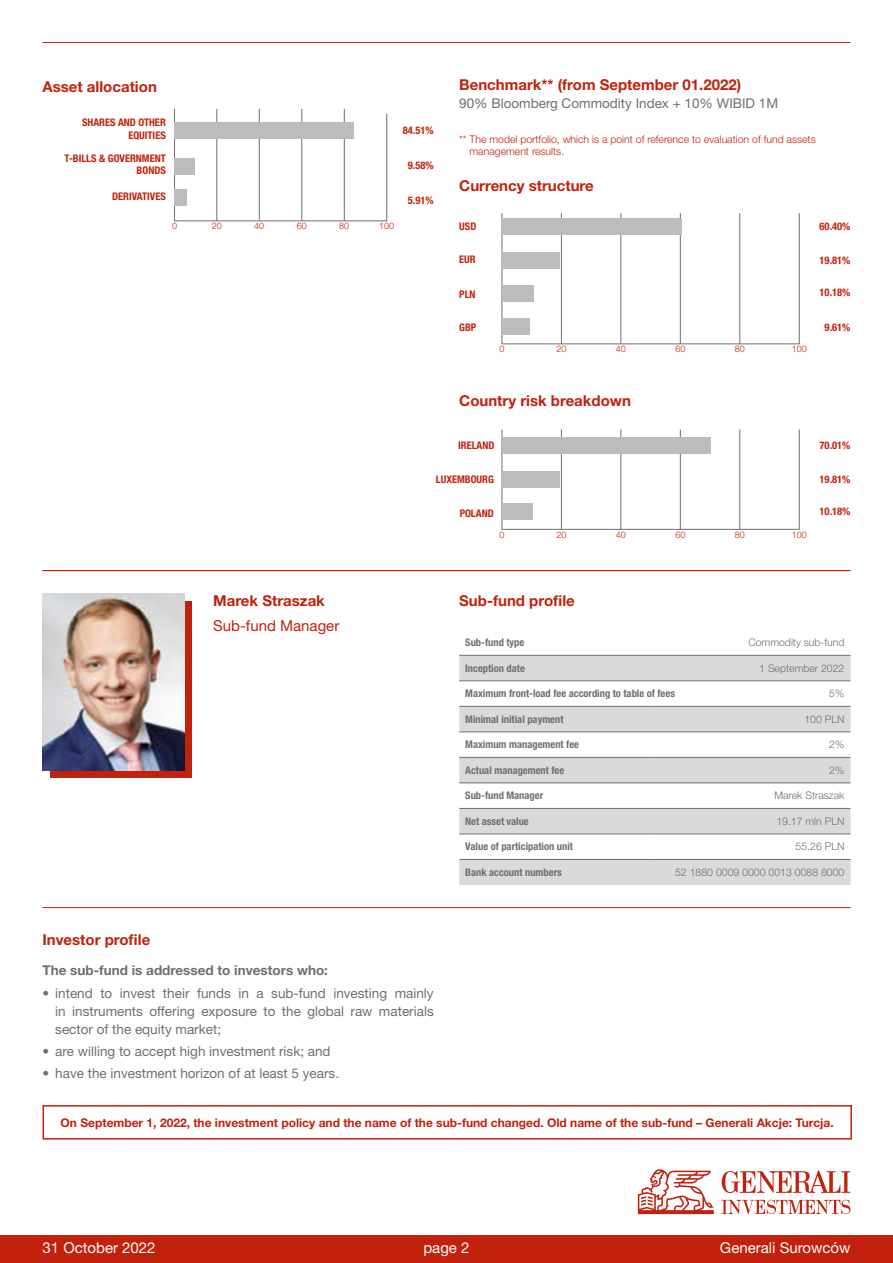
<style>
.page{position:relative;width:893px;height:1263px;background:#fff}
.page>*{position:absolute;margin:0;border:0;box-sizing:border-box;transform-origin:0 0}
.t1{font:700 15px "Helvetica Neue LT Pro";color:#c1210d}
.t2{font:15px "Helvetica Neue LT Pro";color:#fff}
.t3{font:15px "Helvetica Neue LT Pro";color:#c1210d}
.t4{font:13.5px/18px "Helvetica Neue LT Pro";color:#706f6f;text-align:justify}
.t5{font:700 13.5px "Helvetica Neue LT Pro";color:#706f6f}
.t6{font:700 12px "Helvetica Neue LT Pro";color:#c1210d}
.t7{font:700 condensed 10.5px "Helvetica Neue LT Pro";color:#706f6f}
.t8{font:700 condensed 10.5px/12.6px "Helvetica Neue LT Pro";color:#c1210d;text-align:right}
.t9{font:300 10.5px "Helvetica Neue LT Pro";color:#706f6f}
.t10{font:300 10.5px/12.6px "Helvetica Neue LT Pro";color:#c1210d}
.t11{font:300 9px "Helvetica Neue LT Pro";color:#c1210d}
</style>
<div class="page">
<hr style="left:43px;top:42px;width:807px;height:1px;background:#c1210d">
<hr style="left:43px;top:907px;width:807px;height:1px;background:#c1210d">
<hr style="left:43px;top:570px;width:807px;height:1px;background:#c1210d">
<svg style="left:459px;top:654px;width:391px;height:1px"></svg>
<svg style="left:459px;top:656px;width:391px;height:229px;fill:#dadada"></svg>
<hr style="left:459px;top:655px;width:196px;height:1px;background:#706f6f">
<hr style="left:655px;top:655px;width:195px;height:1px;background:#706f6f">
<hr style="left:459px;top:681px;width:196px;height:1px;background:#706f6f">
<hr style="left:655px;top:681px;width:195px;height:1px;background:#706f6f">
<hr style="left:459px;top:706px;width:196px;height:1px;background:#706f6f">
<hr style="left:655px;top:706px;width:195px;height:1px;background:#706f6f">
<hr style="left:459px;top:732px;width:196px;height:1px;background:#706f6f">
<hr style="left:655px;top:732px;width:195px;height:1px;background:#706f6f">
<hr style="left:459px;top:757px;width:196px;height:1px;background:#706f6f">
<hr style="left:655px;top:757px;width:195px;height:1px;background:#706f6f">
<hr style="left:459px;top:783px;width:196px;height:1px;background:#706f6f">
<hr style="left:655px;top:783px;width:195px;height:1px;background:#706f6f">
<hr style="left:459px;top:808px;width:196px;height:1px;background:#706f6f">
<hr style="left:655px;top:808px;width:195px;height:1px;background:#706f6f">
<hr style="left:459px;top:834px;width:196px;height:1px;background:#706f6f">
<hr style="left:655px;top:834px;width:195px;height:1px;background:#706f6f">
<hr style="left:459px;top:859px;width:196px;height:1px;background:#706f6f">
<hr style="left:655px;top:859px;width:195px;height:1px;background:#706f6f">
<div style="left:50px;top:601px;width:142px;height:177px;background:#c1210d"></div>
<img style="left:43px;top:593px;width:141px;height:177px">
<div style="left:43px;top:1105px;width:809px;height:34px;border:2px solid #c1210d"></div>
<hr style="left:217px;top:109px;width:1px;height:112px;background:#706f6f">
<hr style="left:259px;top:109px;width:1px;height:112px;background:#706f6f">
<hr style="left:302px;top:109px;width:1px;height:112px;background:#706f6f">
<hr style="left:344px;top:109px;width:1px;height:112px;background:#706f6f">
<hr style="left:386px;top:114px;width:1px;height:107px;background:#706f6f">
<hr style="left:174px;top:109px;width:1px;height:112px;background:#706f6f">
<div style="left:174px;top:158px;width:21px;height:17px;background:#bcbcbc"></div>
<div style="left:174px;top:122px;width:180px;height:17px;background:#bcbcbc"></div>
<hr style="left:174px;top:221px;width:213px;height:1px;background:#706f6f">
<hr style="left:561px;top:213px;width:1px;height:131px;background:#706f6f">
<hr style="left:561px;top:429px;width:1px;height:100px;background:#706f6f">
<hr style="left:621px;top:213px;width:1px;height:131px;background:#706f6f">
<hr style="left:621px;top:429px;width:1px;height:100px;background:#706f6f">
<hr style="left:680px;top:213px;width:1px;height:131px;background:#706f6f">
<hr style="left:680px;top:429px;width:1px;height:100px;background:#706f6f">
<hr style="left:739px;top:213px;width:1px;height:131px;background:#706f6f">
<hr style="left:739px;top:429px;width:1px;height:100px;background:#706f6f">
<hr style="left:799px;top:213px;width:1px;height:131px;background:#706f6f">
<hr style="left:799px;top:429px;width:1px;height:100px;background:#706f6f">
<hr style="left:502px;top:213px;width:1px;height:131px;background:#706f6f">
<hr style="left:502px;top:429px;width:1px;height:100px;background:#706f6f">
<div style="left:502px;top:252px;width:58px;height:17px;background:#bcbcbc"></div>
<div style="left:502px;top:319px;width:27px;height:16px;background:#bcbcbc"></div>
<div style="left:502px;top:218px;width:180px;height:16px;background:#bcbcbc"></div>
<div style="left:502px;top:285px;width:32px;height:17px;background:#bcbcbc"></div>
<hr style="left:502px;top:344px;width:297px;height:1px;background:#706f6f">
<hr style="left:502px;top:529px;width:297px;height:1px;background:#706f6f">
<div style="left:502px;top:471px;width:58px;height:17px;background:#bcbcbc"></div>
<div style="left:502px;top:503px;width:30px;height:17px;background:#bcbcbc"></div>
<div style="left:502px;top:437px;width:209px;height:16px;background:#bcbcbc"></div>
<div style="left:175px;top:189px;width:12px;height:17px;background:#bcbcbc"></div>
<div style="left:0;top:1235px;width:893px;height:28px;background:#c1210d"></div>
<svg style="left:638px;top:1169px;width:76px;height:45px"></svg>
<svg style="left:722px;top:1200px;width:128px;height:14px"></svg>
<svg style="left:722px;top:1171px;width:128px;height:22px"></svg>
<p class="t1" style="left:43px;top:77px;width:116px">Asset allocation</p>
<p class="t8" style="left:82px;top:116px;width:85px">SHARES AND OTHER<br>EQUITIES</p>
<p class="t8" style="left:65px;top:152px;width:103px">T-BILLS &amp; GOVERNMENT<br>BONDS</p>
<p class="t8" style="left:112px;top:190px;width:55px">DERIVATIVES</p>
<p class="t8" style="left:403px;top:124px;width:32px">84.51%</p>
<p class="t8" style="left:408px;top:159px;width:27px">9.58%</p>
<p class="t8" style="left:408px;top:194px;width:27px">5.91%</p>
<p class="t1" style="left:459px;top:76px;width:283px">Benchmark** (from September 01.2022)</p>
<p class="t4" style="left:459px;top:94px;width:320px">90% Bloomberg Commodity Index + 10% WIBID 1M</p>
<p class="t10" style="left:470px;top:133px;width:348px;text-indent:-10px">** The model portfolio, which is a point of reference to evaluation of fund assets management results.</p>
<p class="t1" style="left:459px;top:176px;width:136px">Currency structure</p>
<p class="t11" style="left:172px;top:221px;width:7px">0</p>
<p class="t11" style="left:212px;top:221px;width:12px">20</p>
<p class="t11" style="left:254px;top:221px;width:12px">40</p>
<p class="t11" style="left:297px;top:221px;width:12px">60</p>
<p class="t11" style="left:339px;top:221px;width:12px">80</p>
<p class="t11" style="left:379px;top:221px;width:17px">100</p>
<p class="t8" style="left:459px;top:220px;width:19px">USD</p>
<p class="t8" style="left:820px;top:220px;width:32px">60.40%</p>
<p class="t8" style="left:459px;top:253px;width:18px">EUR</p>
<p class="t8" style="left:820px;top:254px;width:32px">19.81%</p>
<p class="t8" style="left:459px;top:287px;width:18px">PLN</p>
<p class="t8" style="left:820px;top:286px;width:32px">10.18%</p>
<p class="t8" style="left:459px;top:320px;width:19px">GBP</p>
<p class="t8" style="left:825px;top:321px;width:27px">9.61%</p>
<p class="t11" style="left:499px;top:344px;width:7px">0</p>
<p class="t11" style="left:556px;top:344px;width:12px">20</p>
<p class="t11" style="left:616px;top:344px;width:12px">40</p>
<p class="t11" style="left:675px;top:344px;width:12px">60</p>
<p class="t11" style="left:735px;top:344px;width:12px">80</p>
<p class="t11" style="left:792px;top:344px;width:17px">100</p>
<p class="t1" style="left:459px;top:391px;width:173px">Country risk breakdown</p>
<p class="t8" style="left:458px;top:439px;width:38px">IRELAND</p>
<p class="t8" style="left:436px;top:473px;width:59px">LUXEMBOURG</p>
<p class="t8" style="left:460px;top:507px;width:36px">POLAND</p>
<p class="t8" style="left:820px;top:439px;width:32px">70.01%</p>
<p class="t8" style="left:820px;top:473px;width:32px">19.81%</p>
<p class="t8" style="left:820px;top:505px;width:32px">10.18%</p>
<p class="t11" style="left:499px;top:529px;width:7px">0</p>
<p class="t11" style="left:556px;top:529px;width:12px">20</p>
<p class="t11" style="left:616px;top:529px;width:12px">40</p>
<p class="t11" style="left:675px;top:529px;width:12px">60</p>
<p class="t11" style="left:735px;top:529px;width:12px">80</p>
<p class="t11" style="left:792px;top:529px;width:17px">100</p>
<p class="t1" style="left:213px;top:591px;width:113px">Marek Straszak</p>
<p class="t3" style="left:213px;top:616px;width:128px">Sub-fund Manager</p>
<p class="t1" style="left:43px;top:930px;width:109px">Investor profile</p>
<p class="t5" style="left:43px;top:962px;width:287px">The sub-fund is addressed to investors who:</p>
<p class="t4" style="left:55px;top:983px;width:380px;text-indent:-13px">• intend to invest their funds in a sub-fund investing mainly in instruments offering exposure to the global raw materials sector of the equity market;</p>
<p class="t4" style="left:43px;top:1042px;width:290px">• are willing to accept high investment risk; and</p>
<p class="t4" style="left:43px;top:1064px;width:298px">• have the investment horizon of at least 5 years.</p>
<p class="t1" style="left:459px;top:591px;width:117px">Sub-fund profile</p>
<p class="t7" style="left:465px;top:636px;width:61px">Sub-fund type</p>
<p class="t9" style="left:748px;top:636px;width:98px">Commodity sub-fund</p>
<p class="t7" style="left:465px;top:662px;width:61px">Inception date</p>
<p class="t9" style="left:759px;top:662px;width:87px">1 September 2022</p>
<p class="t7" style="left:465px;top:687px;width:211px">Maximum front-load fee according to table of fees</p>
<p class="t9" style="left:829px;top:687px;width:17px">5%</p>
<p class="t7" style="left:465px;top:713px;width:100px">Minimal initial payment</p>
<p class="t9" style="left:804px;top:713px;width:42px">100 PLN</p>
<p class="t7" style="left:465px;top:738px;width:115px">Maximum management fee</p>
<p class="t9" style="left:829px;top:738px;width:17px">2%</p>
<p class="t7" style="left:465px;top:764px;width:101px">Actual management fee</p>
<p class="t9" style="left:829px;top:764px;width:17px">2%</p>
<p class="t7" style="left:465px;top:789px;width:79px">Sub-fund Manager</p>
<p class="t9" style="left:774px;top:789px;width:72px">Marek Straszak</p>
<p class="t7" style="left:465px;top:815px;width:65px">Net asset value</p>
<p class="t9" style="left:776px;top:815px;width:70px">19.17 mln PLN</p>
<p class="t7" style="left:465px;top:840px;width:109px">Value of participation unit</p>
<p class="t9" style="left:796px;top:840px;width:50px">55.26 PLN</p>
<p class="t7" style="left:465px;top:866px;width:98px">Bank account numbers</p>
<p class="t9" style="left:675px;top:866px;width:171px">52 1880 0009 0000 0013 0088 8000</p>
<p class="t6" style="left:61px;top:1115px;width:775px">On September 1, 2022, the investment policy and the name of the sub-fund changed. Old name of the sub-fund – Generali Akcje: Turcja.</p>
<p class="t2" style="left:43px;top:1238px;width:115px">31 October 2022</p>
<p class="t2" style="left:423px;top:1238px;width:48px">page 2</p>
<p class="t2" style="left:720px;top:1238px;width:132px">Generali Surowców</p>
</div>
